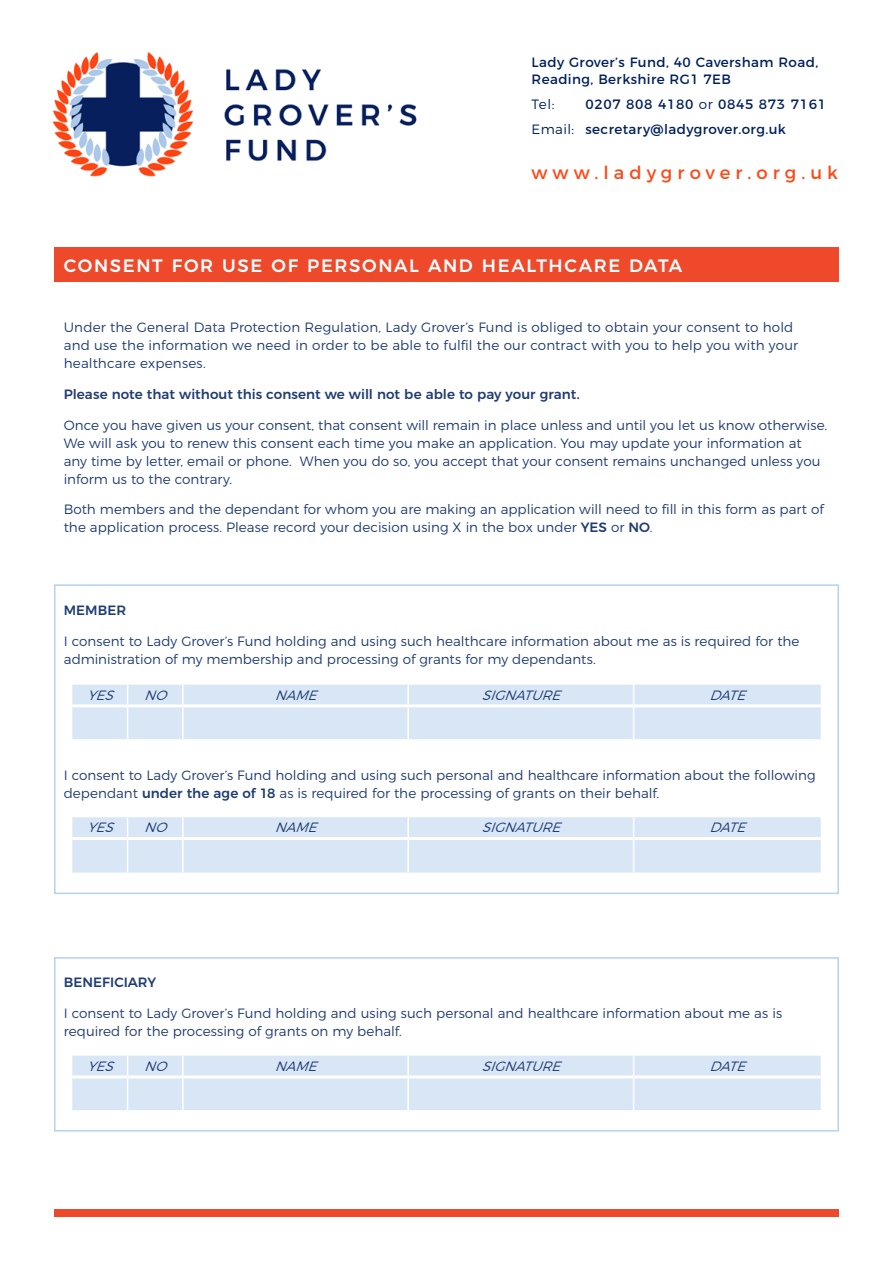
<style>
.page{position:relative;width:893px;height:1263px;background:#fff}
.page>*{position:absolute;margin:0;border:0;box-sizing:border-box;transform-origin:0 0}
.t1{font:500 18px "Montserrat";letter-spacing:.09em;color:#fff}
.t2{font:18px "Montserrat";letter-spacing:.28em;color:#fe4815}
.t3{font:300 13.5px/18px "Montserrat";color:#203c72}
.t4{font:13.5px/16.5px "Montserrat";letter-spacing:.03em;color:#00205c}
.t5{font:500 13.5px "Montserrat";color:#203c72}
.t6{font:italic 300 13.5px "Montserrat";color:#203c72}
.t7{font:300 13.5px "Montserrat";color:#00205c}
.s1{font-weight:300}
.s2{font-weight:500}
</style>
<div class="page">
<div style="left:54px;top:248px;width:785px;height:34px;background:#ef492c"></div>
<img style="left:52px;top:52px;width:365px;height:125px">
<div style="left:54px;top:584px;width:785px;height:310px;border:2px solid #b5d2ee"></div>
<div style="left:54px;top:957px;width:785px;height:174px;border:2px solid #b5d2ee"></div>
<div style="left:72px;top:685px;width:749px;height:54px;background:#d8e6f6"></div>
<hr style="left:127px;top:707px;width:1px;height:32px;background:#fff">
<hr style="left:182px;top:707px;width:2px;height:32px;background:#fff">
<hr style="left:407px;top:707px;width:2px;height:32px;background:#fff">
<hr style="left:633px;top:707px;width:1px;height:32px;background:#fff">
<hr style="left:72px;top:704px;width:56px;height:3px;background:#fff">
<hr style="left:128px;top:704px;width:55px;height:3px;background:#fff">
<hr style="left:183px;top:704px;width:225px;height:3px;background:#fff">
<hr style="left:408px;top:704px;width:226px;height:3px;background:#fff">
<hr style="left:634px;top:704px;width:187px;height:3px;background:#fff">
<div style="left:54px;top:1209px;width:785px;height:7px;background:#ef492c"></div>
<div style="left:72px;top:817px;width:749px;height:55px;background:#d8e6f6"></div>
<hr style="left:127px;top:840px;width:1px;height:32px;background:#fff">
<hr style="left:182px;top:840px;width:2px;height:32px;background:#fff">
<hr style="left:407px;top:840px;width:2px;height:32px;background:#fff">
<hr style="left:633px;top:840px;width:1px;height:32px;background:#fff">
<hr style="left:72px;top:837px;width:56px;height:3px;background:#fff">
<hr style="left:128px;top:837px;width:55px;height:3px;background:#fff">
<hr style="left:183px;top:837px;width:225px;height:3px;background:#fff">
<hr style="left:408px;top:837px;width:226px;height:3px;background:#fff">
<hr style="left:634px;top:837px;width:187px;height:3px;background:#fff">
<div style="left:72px;top:1056px;width:749px;height:54px;background:#d8e6f6"></div>
<hr style="left:127px;top:1078px;width:1px;height:32px;background:#fff">
<hr style="left:182px;top:1078px;width:2px;height:32px;background:#fff">
<hr style="left:407px;top:1078px;width:2px;height:32px;background:#fff">
<hr style="left:633px;top:1078px;width:1px;height:32px;background:#fff">
<hr style="left:72px;top:1075px;width:56px;height:3px;background:#fff">
<hr style="left:128px;top:1075px;width:55px;height:3px;background:#fff">
<hr style="left:183px;top:1075px;width:225px;height:3px;background:#fff">
<hr style="left:408px;top:1075px;width:226px;height:3px;background:#fff">
<hr style="left:634px;top:1075px;width:187px;height:3px;background:#fff">
<p class="t4" style="left:532px;top:53px;width:288px">Lady Grover’s Fund, 40 Caversham Road,<br>Reading, Berkshire RG1 7EB</p>
<p class="t7" style="left:532px;top:93px;width:24px">Tel:</p>
<p class="t4" style="left:532px;top:90px;width:296px;line-height:25px;text-indent:54px">0207 808 4180 <span class="s1">or</span> 0845 873 7161<br><span class="s1">Email:</span> secretary@ladygrover.org.uk</p>
<h1 class="t2" style="left:531px;top:158px;width:308px">www.ladygrover.org.uk</h1>
<h1 class="t1" style="left:64px;top:251px;width:620px">CONSENT FOR USE OF PERSONAL AND HEALTHCARE DATA</h1>
<p class="t3" style="left:64px;top:317px;width:736px">Under the General Data Protection Regulation, Lady Grover’s Fund is obliged to obtain your consent to hold and use the information we need in order to be able to fulfil the our contract with you to help you with your healthcare expenses.</p>
<p class="t5" style="left:64px;top:383px;width:517px">Please note that without this consent we will not be able to pay your grant.</p>
<p class="t3" style="left:64px;top:415px;width:765px">Once you have given us your consent, that consent will remain in place unless and until you let us know otherwise.<br>We will ask you to renew this consent each time you make an application. You may update your information at any time by letter, email or phone. When you do so, you accept that your consent remains unchanged unless you inform us to the contrary.</p>
<p class="t3" style="left:64px;top:499px;width:762px">Both members and the dependant for whom you are making an application will need to fill in this form as part of the application process. Please record your decision using X in the box under <span class="s2">YES</span> or <span class="s2">NO</span>.</p>
<p class="t5" style="left:64px;top:599px;width:64px">MEMBER</p>
<p class="t3" style="left:64px;top:631px;width:737px">I consent to Lady Grover’s Fund holding and using such healthcare information about me as is required for the administration of my membership and processing of grants for my dependants.</p>
<p class="t6" style="left:87px;top:684px;width:34px">YES</p>
<p class="t6" style="left:144px;top:684px;width:30px">NO</p>
<p class="t6" style="left:275px;top:684px;width:50px">NAME</p>
<p class="t6" style="left:482px;top:684px;width:87px">SIGNATURE</p>
<p class="t6" style="left:709px;top:684px;width:44px">DATE</p>
<p class="t3" style="left:64px;top:765px;width:753px">I consent to Lady Grover’s Fund holding and using such personal and healthcare information about the following dependant <span class="s2">under the age of 18</span> as is required for the processing of grants on their behalf.</p>
<p class="t6" style="left:87px;top:817px;width:34px">YES</p>
<p class="t6" style="left:144px;top:817px;width:30px">NO</p>
<p class="t6" style="left:275px;top:817px;width:50px">NAME</p>
<p class="t6" style="left:482px;top:817px;width:87px">SIGNATURE</p>
<p class="t6" style="left:709px;top:817px;width:44px">DATE</p>
<p class="t5" style="left:64px;top:971px;width:94px">BENEFICIARY</p>
<p class="t3" style="left:64px;top:1003px;width:720px">I consent to Lady Grover’s Fund holding and using such personal and healthcare information about me as is required for the processing of grants on my behalf.</p>
<p class="t6" style="left:87px;top:1055px;width:34px">YES</p>
<p class="t6" style="left:144px;top:1055px;width:30px">NO</p>
<p class="t6" style="left:275px;top:1055px;width:50px">NAME</p>
<p class="t6" style="left:482px;top:1055px;width:87px">SIGNATURE</p>
<p class="t6" style="left:709px;top:1055px;width:44px">DATE</p>
</div>
